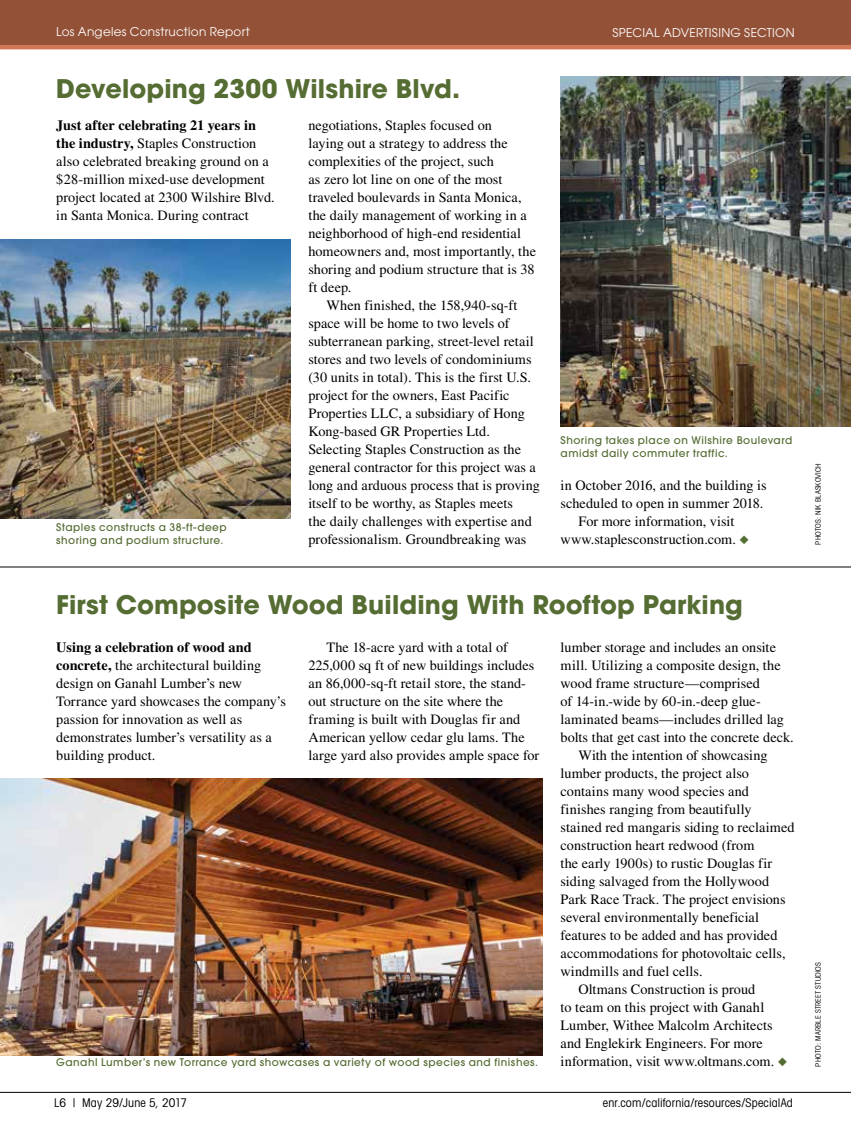
<style>
.page{position:relative;width:851px;height:1134px;background:#fff}
.page>*{position:absolute;margin:0;border:0;box-sizing:border-box;transform-origin:0 0}
.t1{font:700 25.5px "Avant Garde";letter-spacing:.005em;color:#556c33}
.t2{font:14.25px/18px "Times";letter-spacing:.005em;color:#000}
.t3{font:condensed 12px "Avant Garde";letter-spacing:.01em;color:#000}
.t4{font:12px "Avant Garde";letter-spacing:.02em;color:#fff}
.t5{font:500 10.5px/13.5px "Avant Garde";letter-spacing:.045em;color:#556c33}
.t6{font:condensed 7.5px "Avant Garde";letter-spacing:.015em;color:#000}
.s1{font-weight:700}
.s2{color:#556c33}
</style>
<div class="page">
<hr style="left:0;top:567px;width:850px;height:1px;background:#000">
<hr style="left:0;top:1092px;width:850px;height:1px;background:#000">
<div style="left:0;top:0;width:850px;height:47px;background:#935238"></div>
<hr style="left:0;top:45px;width:850px;height:4px;background:#d07755">
<img style="left:0;top:779px;width:542px;height:276px">
<img style="left:560px;top:76px;width:290px;height:351px">
<img style="left:0;top:240px;width:290px;height:278px">
<p class="t4" style="left:56px;top:25px;width:195px">Los Angeles Construction Report</p>
<p class="t4" style="left:612px;top:25px;width:184px">SPECIAL ADVERTISING SECTION</p>
<h1 class="t1" style="left:56px;top:72px;width:405px">Developing 2300 Wilshire Blvd.</h1>
<p class="t2" style="left:56px;top:117px;width:220px"><span class="s1">Just after celebrating 21 years in the industry,</span> Staples Construction also celebrated breaking ground on a $28-million mixed-use development project located at 2300 Wilshire Blvd. in Santa Monica. During contract</p>
<p class="t2" style="left:308px;top:117px;width:229px">negotiations, Staples focused on<br>laying out a strategy to address the complexities of the project, such<br>as zero lot line on one of the most traveled boulevards in Santa Monica, the daily management of working in a neighborhood of high-end residential homeowners and, most importantly, the shoring and podium structure that is 38 ft deep.</p>
<p class="t2" style="left:308px;top:297px;width:233px;text-indent:18px">When finished, the 158,940-sq-ft space will be home to two levels of subterranean parking, street-level retail stores and two levels of condominiums (30 units in total). This is the first U.S. project for the owners, East Pacific Properties LLC, a subsidiary of Hong Kong-based GR Properties Ltd.<br>Selecting Staples Construction as the general contractor for this project was a long and arduous process that is proving itself to be worthy, as Staples meets<br>the daily challenges with expertise and professionalism. Groundbreaking was</p>
<p class="t5" style="left:56px;top:520px;width:172px">Staples constructs a 38-ft-deep shoring and podium structure.</p>
<p class="t5" style="left:560px;top:433px;width:233px">Shoring takes place on Wilshire Boulevard amidst daily commuter traffic.</p>
<p class="t2" style="left:560px;top:477px;width:207px">in October 2016, and the building is</p>
<p class="t2" style="left:560px;top:495px;width:204px">scheduled to open in summer 2018.</p>
<p class="t2" style="left:578px;top:513px;width:157px">For more information, visit</p>
<p class="t2" style="left:560px;top:531px;width:190px">www.staplesconstruction.com. <span class="s2">◆</span></p>
<h1 class="t1" style="left:56px;top:588px;width:688px">First Composite Wood Building With Rooftop Parking</h1>
<p class="t2" style="left:56px;top:639px;width:231px"><span class="s1">Using a celebration of wood and concrete,</span> the architectural building design on Ganahl Lumber’s new<br>Torrance yard showcases the company’s passion for innovation as well as demonstrates lumber’s versatility as a building product.</p>
<p class="t2" style="left:308px;top:639px;width:232px;text-indent:18px">The 18-acre yard with a total of 225,000 sq ft of new buildings includes an 86,000-sq-ft retail store, the stand&shy;out structure on the site where the framing is built with Douglas fir and American yellow cedar glu lams. The large yard also provides ample space for</p>
<p class="t2" style="left:560px;top:639px;width:217px">lumber storage and includes an onsite</p>
<p class="t2" style="left:560px;top:657px;width:222px">mill. Utilizing a composite design, the</p>
<p class="t2" style="left:560px;top:675px;width:201px">wood frame structure—comprised</p>
<p class="t2" style="left:560px;top:693px;width:202px">of 14-in.-wide by 60-in.-deep glue-</p>
<p class="t2" style="left:560px;top:711px;width:225px">laminated beams—includes drilled lag</p>
<p class="t2" style="left:560px;top:729px;width:235px">bolts that get cast into the concrete deck.</p>
<p class="t2" style="left:578px;top:747px;width:190px">With the intention of showcasing</p>
<p class="t2" style="left:560px;top:765px;width:190px">lumber products, the project also</p>
<p class="t2" style="left:560px;top:783px;width:190px">contains many wood species and</p>
<p class="t2" style="left:560px;top:801px;width:192px">finishes ranging from beautifully</p>
<p class="t2" style="left:560px;top:819px;width:235px">stained red mangaris siding to reclaimed</p>
<p class="t2" style="left:560px;top:837px;width:195px">construction heart redwood (from</p>
<p class="t2" style="left:560px;top:855px;width:213px">the early 1900s) to rustic Douglas fir</p>
<p class="t2" style="left:560px;top:873px;width:210px">siding salvaged from the Hollywood</p>
<p class="t2" style="left:560px;top:891px;width:227px">Park Race Track. The project envisions</p>
<p class="t2" style="left:560px;top:909px;width:200px">several environmentally beneficial</p>
<p class="t2" style="left:560px;top:927px;width:218px">features to be added and has provided</p>
<p class="t2" style="left:560px;top:945px;width:227px">accommodations for photovoltaic cells,</p>
<p class="t2" style="left:560px;top:963px;width:143px">windmills and fuel cells.</p>
<p class="t2" style="left:578px;top:981px;width:178px">Oltmans Construction is proud</p>
<p class="t2" style="left:560px;top:999px;width:205px">to team on this project with Ganahl</p>
<p class="t2" style="left:560px;top:1017px;width:214px">Lumber, Withee Malcolm Architects</p>
<p class="t2" style="left:560px;top:1035px;width:204px">and Englekirk Engineers. For more</p>
<p class="t5" style="left:56px;top:1056px;width:483px">Ganahl Lumber’s new Torrance yard showcases a variety of wood species and finishes.</p>
<p class="t2" style="left:560px;top:1053px;width:228px">information, visit www.oltmans.com. <span class="s2">◆</span></p>
<p class="t3" style="left:54px;top:1095px;width:134px">L6 | May 29/June 5, 2017</p>
<p class="t3" style="left:603px;top:1095px;width:191px">enr.com/california/resources/SpecialAd</p>
<p class="t6" style="left:813px;top:545px;width:83px;rotate:-90deg">PHOTOS: NIK BLASKOVICH</p>
<p class="t6" style="left:813px;top:1066px;width:106px;rotate:-90deg">PHOTO: MARBLE STREET STUDIOS</p>
</div>
